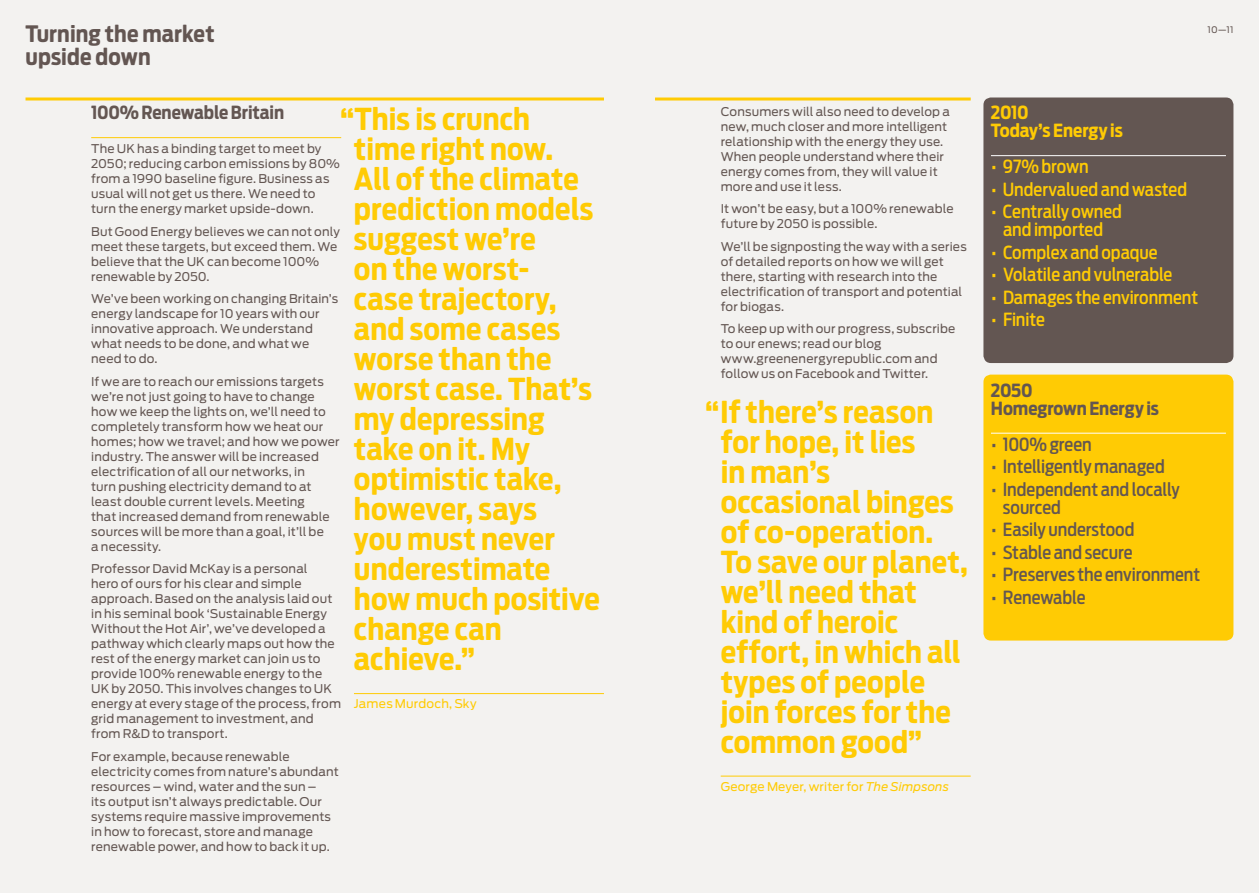
<style>
.page{position:relative;width:1259px;height:893px;background:#fff}
.page>*{position:absolute;margin:0;border:0;box-sizing:border-box;transform-origin:0 0}
.t1{font:700 30px/30px "GE Rounded";letter-spacing:.005em;color:#ffcb04}
.t2{font:700 22.5px/22.5px "GE Rounded";letter-spacing:.005em;color:#635652}
.t3{font:500 18px/18px "GE Rounded";letter-spacing:-.005em;color:#635652}
.t4{font:500 18px/18px "GE Rounded";letter-spacing:-.005em;color:#ffcb04;text-align:center}
.t5{font:700 18px/18px "GE Rounded";letter-spacing:-.005em;color:#635652}
.t6{font:700 18px/18px "GE Rounded";letter-spacing:-.005em;color:#ffcb04}
.t7{font:12px/15px "Antenna";letter-spacing:.01em;color:#635652}
.t8{font:12px "Antenna";letter-spacing:.015em;color:#ffcb04}
.t9{font:9px "Antenna";color:#635652}
.s1{font-style:italic}
.s2{font-family:"Antenna";font-weight:400}
</style>
<div class="page">
<div style="left:0;top:0;width:629px;height:893px;background:#f3f2f0"></div>
<hr style="left:26px;top:98px;width:578px;height:3px;background:#ffcb04">
<div style="left:629px;top:0;width:630px;height:893px;background:#f3f2f0"></div>
<hr style="left:655px;top:98px;width:315px;height:3px;background:#ffcb04">
<div style="left:983px;top:375px;width:250px;height:266px;background:#ffcb04;border-radius:8px"></div>
<div style="left:983px;top:98px;width:250px;height:265px;background:#635652;border-radius:8px"></div>
<hr style="left:991px;top:155px;width:235px;height:1px;background:#fff">
<hr style="left:991px;top:433px;width:235px;height:1px;background:#fff">
<hr style="left:91px;top:137px;width:250px;height:1px;background:#ffcb04">
<hr style="left:354px;top:693px;width:250px;height:1px;background:#ffcb04">
<hr style="left:720px;top:776px;width:250px;height:1px;background:#ffcb04">
<h2 class="t2" style="left:26px;top:23px;width:191px">Turning the market upside down</h2>
<h3 class="t5" style="left:91px;top:104px;width:194px">100% Renewable Britain</h3>
<p class="t7" style="left:91px;top:141px;width:250px">The UK has a binding target to meet by 2050; reducing carbon emissions by 80% from a 1990 baseline figure. Business as usual will not get us there. We need to turn the energy market upside-down.</p>
<p class="t7" style="left:91px;top:224px;width:250px">But Good Energy believes we can not only meet these targets, but exceed them. We believe that the UK can become 100% renewable by 2050.</p>
<p class="t7" style="left:91px;top:291px;width:248px">We’ve been working on changing Britain’s energy landscape for 10 years with our innovative approach. We understand what needs to be done, and what we need to do.</p>
<p class="t7" style="left:91px;top:374px;width:250px">If we are to reach our emissions targets we’re not just going to have to change how we keep the lights on, we’ll need to completely transform how we heat our homes; how we travel; and how we power industry. The answer will be increased electrification of all our networks, in<br>turn pushing electricity demand to at least double current levels. Meeting<br>that increased demand from renewable sources will be more than a goal, it’ll be<br>a necessity.</p>
<p class="t7" style="left:91px;top:561px;width:251px">Professor David McKay is a personal<br>hero of ours for his clear and simple approach. Based on the analysis laid out in his seminal book ‘Sustainable Energy Without the Hot Air’, we’ve developed a pathway which clearly maps out how the rest of the energy market can join us to provide 100% renewable energy to the UK by 2050. This involves changes to UK energy at every stage of the process, from grid management to investment, and from R&amp;D to transport.</p>
<p class="t7" style="left:91px;top:749px;width:249px">For example, because renewable electricity comes from nature’s abundant resources – wind, water and the sun –<br>its output isn’t always predictable. Our systems require massive improvements in how to forecast, store and manage renewable power, and how to back it up.</p>
<p class="t1" style="left:354px;top:104px;width:247px;text-indent:-14px">“This is crunch<br>time right now.<br>All of the climate prediction models suggest we’re<br>on the worst-<br>case trajectory, and some cases worse than the worst case. That’s my depressing take on it. My optimistic take, however, says<br>you must never underestimate how much positive change can achieve.”</p>
<p class="t8" style="left:354px;top:696px;width:124px">James Murdoch, Sky</p>
<p class="t9" style="left:1207px;top:24px;width:27px">10—11</p>
<p class="t7" style="left:720px;top:104px;width:231px">Consumers will also need to develop a new, much closer and more intelligent relationship with the energy they use.<br>When people understand where their energy comes from, they will value it more and use it less.</p>
<p class="t7" style="left:720px;top:201px;width:234px">It won’t be easy, but a 100% renewable future by 2050 is possible.</p>
<p class="t7" style="left:720px;top:239px;width:248px">We’ll be signposting the way with a series of detailed reports on how we will get there, starting with research into the electrification of transport and potential for biogas.</p>
<p class="t7" style="left:720px;top:321px;width:236px">To keep up with our progress, subscribe to our enews; read our blog www.greenenergyrepublic.com and follow us on Facebook and Twitter.</p>
<h1 class="t1" style="left:720px;top:397px;width:249px;text-indent:-15px">“If there’s reason for hope, it lies<br>in man’s occasional binges of co-operation.<br>To save our planet, we’ll need that kind of heroic effort, in which all types of people join forces for the common good”</h1>
<p class="t8" style="left:720px;top:779px;width:230px">George Meyer, writer for <span class="s1">The Simpsons</span></p>
<h3 class="t6" style="left:991px;top:104px;width:133px">2010<br>Today’s Energy is</h3>
<h3 class="t4" style="left:991px;top:158px;width:99px"><span class="s2">•</span> 97% brown</h3>
<h3 class="t4" style="left:991px;top:180px;width:198px"><span class="s2">•</span> Undervalued and wasted</h3>
<h3 class="t4" style="left:991px;top:203px;width:133px"><span class="s2">•</span> Centrally owned and imported</h3>
<h3 class="t4" style="left:991px;top:243px;width:168px"><span class="s2">•</span> Complex and opaque</h3>
<h3 class="t4" style="left:991px;top:266px;width:183px"><span class="s2">•</span> Volatile and vulnerable</h3>
<h3 class="t4" style="left:991px;top:288px;width:209px"><span class="s2">•</span> Damages the environment</h3>
<h3 class="t4" style="left:991px;top:311px;width:55px"><span class="s2">•</span> Finite</h3>
<h3 class="t5" style="left:991px;top:381px;width:170px">2050<br>Homegrown Energy is</h3>
<h3 class="t3" style="left:991px;top:435px;width:102px"><span class="s2">•</span> 100% green</h3>
<h3 class="t3" style="left:991px;top:458px;width:175px"><span class="s2">•</span> Intelligently managed</h3>
<h3 class="t3" style="left:1003px;top:480px;width:178px;text-indent:-12px"><span class="s2">•</span> Independent and locally sourced</h3>
<h3 class="t3" style="left:991px;top:521px;width:145px"><span class="s2">•</span> Easily understood</h3>
<h3 class="t3" style="left:991px;top:543px;width:143px"><span class="s2">•</span> Stable and secure</h3>
<h3 class="t3" style="left:991px;top:566px;width:211px"><span class="s2">•</span> Preserves the environment</h3>
<h3 class="t3" style="left:991px;top:588px;width:96px"><span class="s2">•</span> Renewable</h3>
</div>
